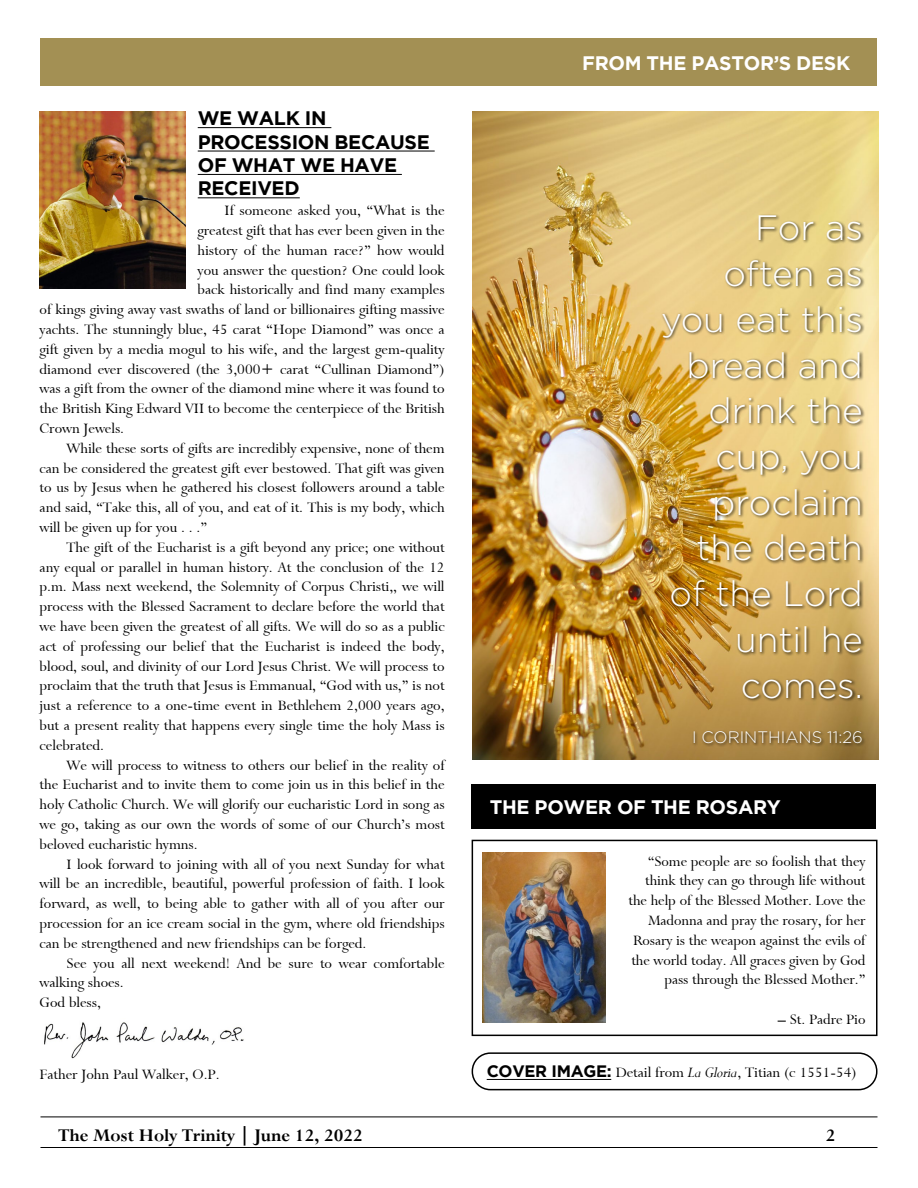
<style>
.page{position:relative;width:918px;height:1188px;background:#fff}
.page>*{position:absolute;margin:0;border:0;box-sizing:border-box;transform-origin:0 0}
.t1{font:300 35.25px/45.8px "Gotham";color:#fff;text-align:right}
.t2{font:700 19.5px/23.4px "Gotham";letter-spacing:-.015em;color:#000}
.t3{font:700 19.5px "Gotham";letter-spacing:-.015em;color:#fff}
.t4{font:19.5px "Bronte Bold SWFTE";color:#000}
.t5{font:300 16.65px "Gotham";color:#fff}
.t6{font:16.5px/19.8px "Bronte Regular SWFTE";color:#000;text-align:right}
.s1{font-family:"Gotham";font-weight:700}
.s2{font-family:"Bronte Italic SWFTE"}
</style>
<div class="page">
<hr style="left:40px;top:1147px;width:838px;height:1px;background:#000">
<hr style="left:40px;top:1117px;width:838px;height:1px;background:#000">
<div style="left:40px;top:39px;width:838px;height:47px;background:#a39054"></div>
<div style="left:472px;top:784px;width:404px;height:46px;background:#000"></div>
<div style="left:472px;top:840px;width:406px;height:196px;border:2px solid #000"></div>
<img style="left:482px;top:853px;width:123px;height:170px">
<hr style="left:487px;top:1079px;width:124px;height:1px;background:#000">
<div style="left:472px;top:1052px;width:406px;height:38px;border:2px solid #000;border-radius:18px"></div>
<img style="left:40px;top:112px;width:146px;height:177px">
<hr style="left:198px;top:127px;width:133px;height:1px;background:#000">
<hr style="left:198px;top:151px;width:237px;height:1px;background:#000">
<hr style="left:198px;top:174px;width:204px;height:1px;background:#000">
<hr style="left:198px;top:198px;width:102px;height:1px;background:#000">
<img style="left:44px;top:1022px;width:200px;height:37px">
<img style="left:472px;top:111px;width:406px;height:648px">
<div style="left:660px;top:214px;width:206px;height:533px;background:#000;opacity:.75"></div>
<p class="t2" style="left:198px;top:106px;width:234px">WE WALK IN<br>PROCESSION BECAUSE<br>OF WHAT WE HAVE<br>RECEIVED</p>
<p class="t6" style="left:225px;top:201px;width:221px">If someone asked you, “What is the</p>
<p class="t6" style="left:198px;top:221px;width:249px">greatest gift that has ever been given in the</p>
<p class="t6" style="left:198px;top:240px;width:249px">history of the human race?” how would</p>
<p class="t6" style="left:198px;top:260px;width:248px">you answer the question? One could look</p>
<p class="t6" style="left:198px;top:280px;width:249px">back historically and find many examples</p>
<p class="t6" style="left:40px;top:300px;width:406px">of kings giving away vast swaths of land or billionaires gifting massive</p>
<p class="t6" style="left:40px;top:320px;width:407px">yachts. The stunningly blue, 45 carat “Hope Diamond” was once a</p>
<p class="t6" style="left:40px;top:339px;width:406px">gift given by a media mogul to his wife, and the largest gem-quality</p>
<p class="t6" style="left:40px;top:359px;width:407px">diamond ever discovered (the 3,000+ carat “Cullinan Diamond”)</p>
<p class="t6" style="left:40px;top:379px;width:407px">was a gift from the owner of the diamond mine where it was found to</p>
<p class="t6" style="left:40px;top:399px;width:407px">the British King Edward VII to become the centerpiece of the British</p>
<p class="t6" style="left:40px;top:419px;width:86px">Crown Jewels.</p>
<p class="t6" style="left:67px;top:438px;width:380px">While these sorts of gifts are incredibly expensive, none of them</p>
<p class="t6" style="left:40px;top:458px;width:407px">can be considered the greatest gift ever bestowed. That gift was given</p>
<p class="t6" style="left:40px;top:478px;width:407px">to us by Jesus when he gathered his closest followers around a table</p>
<p class="t6" style="left:40px;top:498px;width:407px">and said, “Take this, all of you, and eat of it. This is my body, which</p>
<p class="t6" style="left:40px;top:518px;width:169px">will be given up for you . . .”</p>
<p class="t6" style="left:67px;top:537px;width:380px">The gift of the Eucharist is a gift beyond any price; one without</p>
<p class="t6" style="left:40px;top:557px;width:406px">any equal or parallel in human history. At the conclusion of the 12</p>
<p class="t6" style="left:40px;top:577px;width:406px">p.m. Mass next weekend, the Solemnity of Corpus Christi,, we will</p>
<p class="t6" style="left:40px;top:597px;width:407px">process with the Blessed Sacrament to declare before the world that</p>
<p class="t6" style="left:40px;top:617px;width:407px">we have been given the greatest of all gifts. We will do so as a public</p>
<p class="t6" style="left:40px;top:636px;width:406px">act of professing our belief that the Eucharist is indeed the body,</p>
<p class="t6" style="left:40px;top:656px;width:406px">blood, soul, and divinity of our Lord Jesus Christ. We will process to</p>
<p class="t6" style="left:40px;top:676px;width:406px">proclaim that the truth that Jesus is Emmanual, “God with us,” is not</p>
<p class="t6" style="left:40px;top:696px;width:407px">just a reference to a one-time event in Bethlehem 2,000 years ago,</p>
<p class="t6" style="left:40px;top:716px;width:407px">but a present reality that happens every single time the holy Mass is</p>
<p class="t6" style="left:40px;top:735px;width:66px">celebrated.</p>
<p class="t6" style="left:67px;top:755px;width:379px">We will process to witness to others our belief in the reality of</p>
<p class="t6" style="left:40px;top:775px;width:406px">the Eucharist and to invite them to come join us in this belief in the</p>
<p class="t6" style="left:40px;top:795px;width:407px">holy Catholic Church. We will glorify our eucharistic Lord in song as</p>
<p class="t6" style="left:40px;top:815px;width:407px">we go, taking as our own the words of some of our Church’s most</p>
<p class="t6" style="left:40px;top:834px;width:159px">beloved eucharistic hymns.</p>
<p class="t6" style="left:67px;top:854px;width:380px">I look forward to joining with all of you next Sunday for what</p>
<p class="t6" style="left:40px;top:874px;width:406px">will be an incredible, beautiful, powerful profession of faith. I look</p>
<p class="t6" style="left:40px;top:894px;width:406px">forward, as well, to being able to gather with all of you after our</p>
<p class="t6" style="left:40px;top:914px;width:407px">procession for an ice cream social in the gym, where old friendships</p>
<p class="t6" style="left:40px;top:933px;width:328px">can be strengthened and new friendships can be forged.</p>
<p class="t6" style="left:67px;top:953px;width:379px">See you all next weekend! And be sure to wear comfortable</p>
<p class="t6" style="left:40px;top:973px;width:86px">walking shoes.</p>
<p class="t6" style="left:40px;top:993px;width:63px">God bless,</p>
<p class="t6" style="left:40px;top:1064px;width:181px">Father John Paul Walker, O.P.</p>
<p class="t3" style="left:582px;top:51px;width:270px">FROM THE PASTOR’S DESK</p>
<h1 class="t1" style="left:661px;top:205px;width:203px">For as often as you eat this bread and drink the cup, you proclaim the death of the Lord until he comes.</h1>
<p class="t5" style="left:692px;top:728px;width:172px">I CORINTHIANS 11:26</p>
<p class="t3" style="left:490px;top:796px;width:293px">THE POWER OF THE ROSARY</p>
<p class="t6" style="left:629px;top:851px;width:238px">“Some people are so foolish that they think they can go through life without the help of the Blessed Mother. Love the Madonna and pray the rosary, for her Rosary is the weapon against the evils of the world today. All graces given by God pass through the Blessed Mother.”</p>
<p class="t6" style="left:778px;top:1010px;width:89px">– St. Padre Pio</p>
<p class="t6" style="left:487px;top:1063px;width:371px"><span class="s1">COVER IMAGE:</span> Detail from <span class="s2">La Gloria</span>, Titian (c 1551-54)</p>
<p class="t4" style="left:58px;top:1123px;width:306px">The Most Holy Trinity | June 12, 2022</p>
<p class="t4" style="left:826px;top:1123px;width:11px">2</p>
</div>
